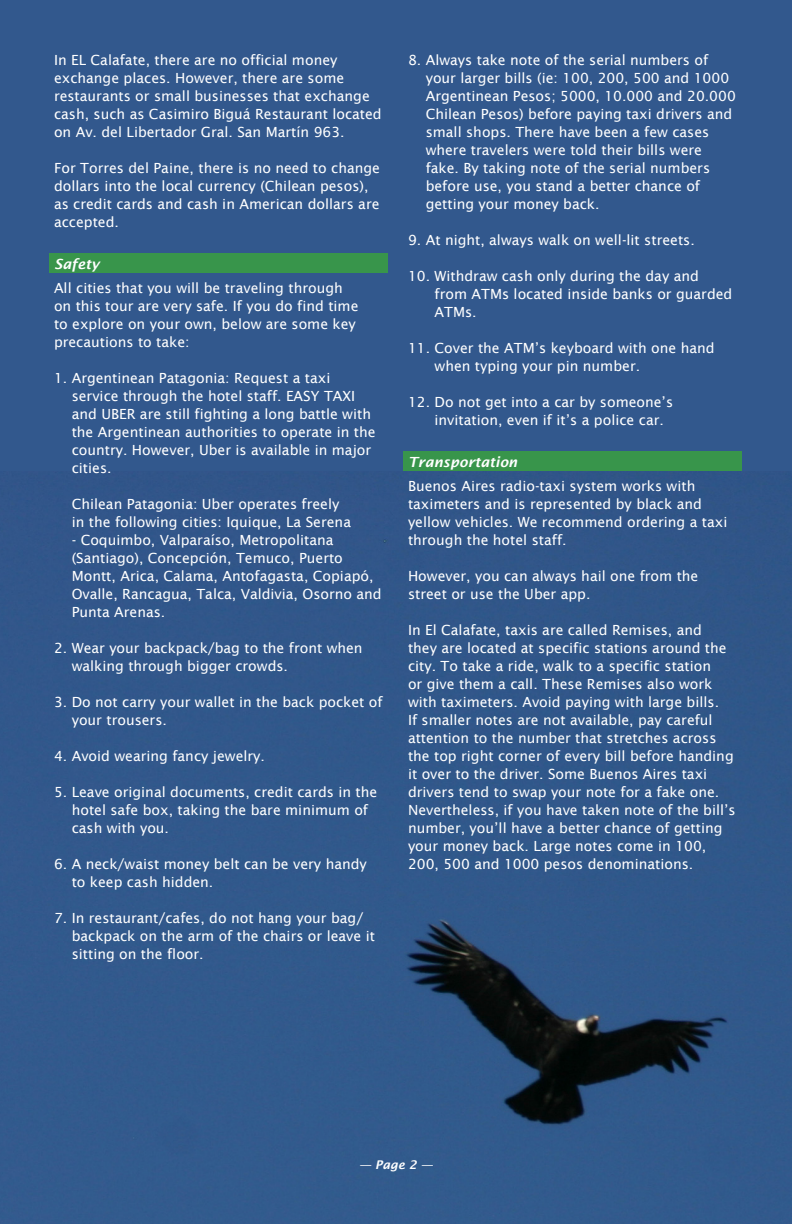
<style>
.page{position:relative;width:792px;height:1224px;background:#32588d}
.page>*{position:absolute;margin:0;border:0;box-sizing:border-box;transform-origin:0 0}
.t1{font:14px/18px "Lucida Sans";color:#fff}
.t2{font:italic 600 14px "Lucida Sans";color:#fff}
.t3{font:italic 600 12px "Lucida Sans";color:#fff}
</style>
<div class="page">
<img style="left:133px;top:472px;width:659px;height:666px">
<div style="left:50px;top:253px;width:339px;height:20px;background:#38954b"></div>
<div style="left:404px;top:451px;width:339px;height:20px;background:#38954b"></div>
<p class="t1" style="left:54px;top:52px;width:329px">In EL Calafate, there are no official money exchange places. However, there are some restaurants or small businesses that exchange cash, such as Casimiro Biguá Restaurant located on Av. del Libertador Gral. San Martín 963.</p>
<p class="t1" style="left:54px;top:160px;width:328px">For Torres del Paine, there is no need to change dollars into the local currency (Chilean pesos), as credit cards and cash in American dollars are accepted.</p>
<p class="t2" style="left:54px;top:258px;width:47px">Safety</p>
<p class="t1" style="left:54px;top:280px;width:306px">All cities that you will be traveling through on this tour are very safe. If you do find time to explore on your own, below are some key precautions to take:</p>
<p class="t1" style="left:72px;top:370px;width:306px;text-indent:-18px">1. Argentinean Patagonia: Request a taxi service through the hotel staff. EASY TAXI and UBER are still fighting a long battle with the Argentinean authorities to operate in the country. However, Uber is available in major cities.</p>
<p class="t1" style="left:72px;top:496px;width:281px">Chilean Patagonia: Uber operates freely in the following cities: Iquique, La Serena</p>
<p class="t1" style="left:72px;top:532px;width:312px">- Coquimbo, Valparaíso, Metropolitana (Santiago), Concepción, Temuco, Puerto Montt, Arica, Calama, Antofagasta, Copiapó, Ovalle, Rancagua, Talca, Valdivia, Osorno and Punta Arenas.</p>
<p class="t1" style="left:72px;top:640px;width:292px;text-indent:-18px">2. Wear your backpack/bag to the front when walking through bigger crowds.</p>
<p class="t1" style="left:72px;top:694px;width:312px;text-indent:-18px">3. Do not carry your wallet in the back pocket of your trousers.</p>
<p class="t1" style="left:54px;top:748px;width:213px">4. Avoid wearing fancy jewelry.</p>
<p class="t1" style="left:72px;top:784px;width:307px;text-indent:-18px">5. Leave original documents, credit cards in the hotel safe box, taking the bare minimum of cash with you.</p>
<p class="t1" style="left:72px;top:856px;width:297px;text-indent:-18px">6. A neck/waist money belt can be very handy to keep cash hidden.</p>
<p class="t1" style="left:72px;top:910px;width:305px;text-indent:-18px">7. In restaurant/cafes, do not hang your bag/ backpack on the arm of the chairs or leave it sitting on the floor.</p>
<p class="t1" style="left:426px;top:52px;width:312px;text-indent:-18px">8. Always take note of the serial numbers of your larger bills (ie: 100, 200, 500 and 1000<br>Argentinean Pesos; 5000, 10.000 and 20.000<br>Chilean Pesos) before paying taxi drivers and small shops. There have been a few cases where travelers were told their bills were fake. By taking note of the serial numbers before use, you stand a better chance of getting your money back.</p>
<p class="t1" style="left:408px;top:232px;width:288px">9. At night, always walk on well-lit streets.</p>
<p class="t1" style="left:435px;top:268px;width:299px;text-indent:-27px">10. Withdraw cash only during the day and from ATMs located inside banks or guarded<br>ATMs.</p>
<p class="t1" style="left:435px;top:340px;width:282px;text-indent:-27px">11. Cover the ATM’s keyboard with one hand when typing your pin number.</p>
<p class="t1" style="left:435px;top:394px;width:240px;text-indent:-27px">12. Do not get into a car by someone’s invitation, even if it’s a police car.</p>
<p class="t2" style="left:408px;top:456px;width:111px">Transportation</p>
<p class="t1" style="left:408px;top:478px;width:321px">Buenos Aires radio-taxi system works with taximeters and is represented by black and yellow vehicles. We recommend ordering a taxi through the hotel staff.</p>
<p class="t1" style="left:408px;top:568px;width:292px">However, you can always hail one from the street or use the Uber app.</p>
<p class="t1" style="left:408px;top:622px;width:329px">In El Calafate, taxis are called Remises, and<br>they are located at specific stations around the city. To take a ride, walk to a specific station<br>or give them a call. These Remises also work with taximeters. Avoid paying with large bills.<br>If smaller notes are not available, pay careful attention to the number that stretches across the top right corner of every bill before handing it over to the driver. Some Buenos Aires taxi drivers tend to swap your note for a fake one.<br>Nevertheless, if you have taken note of the bill’s number, you’ll have a better chance of getting your money back. Large notes come in 100, 200, 500 and 1000 pesos denominations.</p>
<p class="t3" style="left:359px;top:1160px;width:75px">— Page 2 —</p>
</div>
